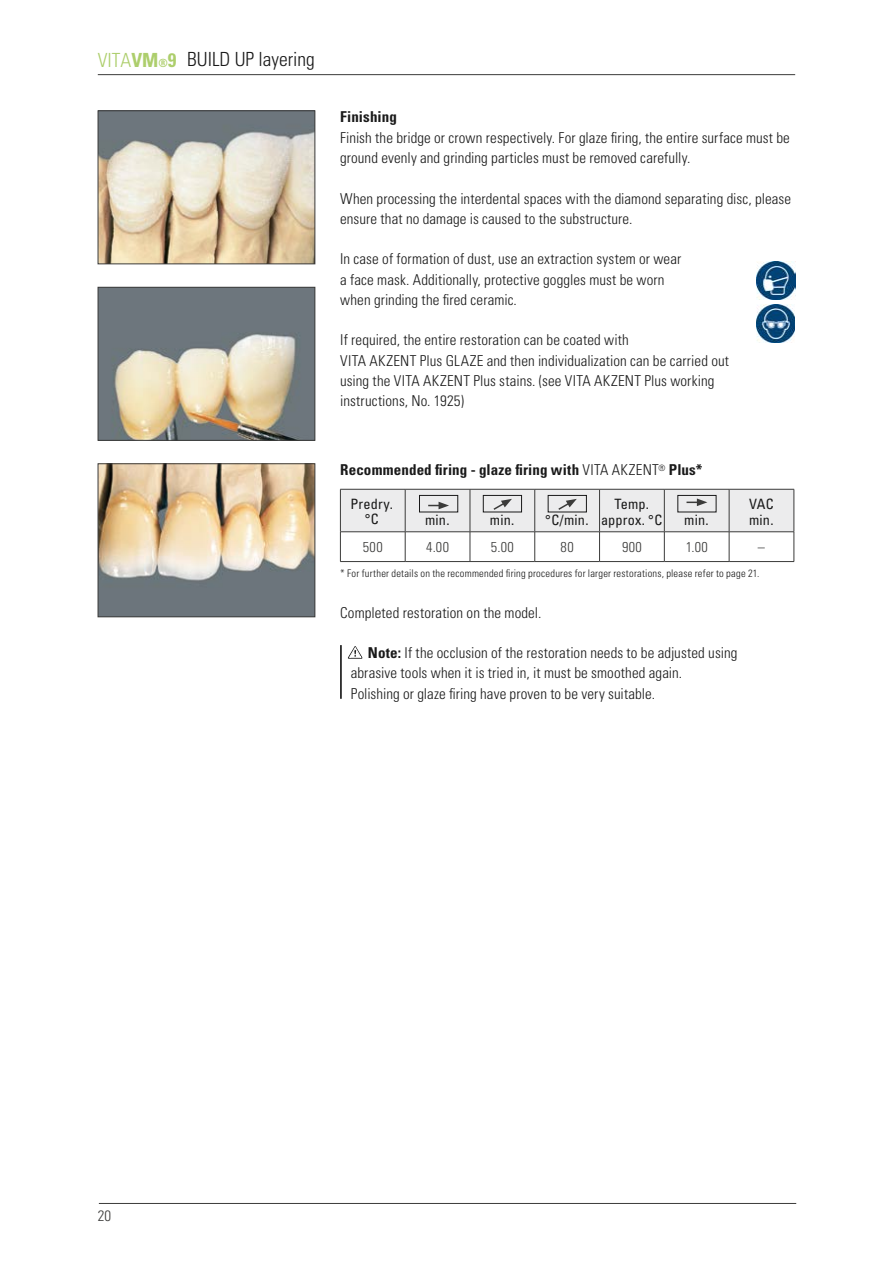
<style>
.page{position:relative;width:893px;height:1263px;background:#fff}
.page>*{position:absolute;margin:0;border:0;box-sizing:border-box;transform-origin:0 0}
.t1{font:300 condensed 19.5px "Univers LT";color:#1a1a1a}
.t2{font:300 condensed 19.5px "Univers LT";color:#adce6c}
.t3{font:300 condensed 15px/20.2px "Univers LT";letter-spacing:.01em;color:#1a1a1a}
.t4{font:700 condensed 15px "Univers LT";letter-spacing:.01em;color:#1a1a1a}
.t5{font:300 condensed 15px "Univers LT";color:#3b3b3a}
.t6{font:condensed 14.25px/16.5px "Univers LT";letter-spacing:.01em;color:#1a1a1a;text-align:center}
.t7{font:300 condensed 14.25px "Univers LT";letter-spacing:.03em;color:#3b3b3a}
.t8{font:300 condensed 10.5px "Univers LT";letter-spacing:.02em;color:#1a1a1a}
.s1{font-weight:700}
.s2{font-weight:700;font-size:11.25px}
.s3{font-weight:300}
</style>
<div class="page">
<hr style="left:99px;top:1203px;width:697px;height:1px;background:#3b3b3a">
<hr style="left:98px;top:74px;width:697px;height:1px;background:#3b3b3a">
<img style="left:100px;top:289px;width:213px;height:150px">
<div style="left:98px;top:287px;width:217px;height:154px;border:1px solid #3b3b3a"></div>
<img style="left:100px;top:465px;width:213px;height:150px">
<div style="left:98px;top:463px;width:217px;height:154px;border:1px solid #3b3b3a"></div>
<img style="left:100px;top:113px;width:213px;height:149px">
<div style="left:98px;top:111px;width:217px;height:153px;border:1px solid #3b3b3a"></div>
<img style="left:757px;top:261px;width:38px;height:38px">
<img style="left:757px;top:305px;width:38px;height:38px">
<hr style="left:340px;top:561px;width:65px;height:1px;background:#3b3b3a">
<hr style="left:405px;top:561px;width:65px;height:1px;background:#3b3b3a">
<hr style="left:470px;top:561px;width:65px;height:1px;background:#3b3b3a">
<hr style="left:535px;top:561px;width:65px;height:1px;background:#3b3b3a">
<hr style="left:600px;top:561px;width:64px;height:1px;background:#3b3b3a">
<hr style="left:664px;top:561px;width:65px;height:1px;background:#3b3b3a">
<hr style="left:729px;top:561px;width:65px;height:1px;background:#3b3b3a">
<svg style="left:340px;top:489px;width:455px;height:72px"></svg>
<hr style="left:340px;top:645px;width:2px;height:54px;background:#000">
<svg style="left:348px;top:646px;width:14px;height:13px"></svg>
<h1 class="t2" style="left:98px;top:48px;width:80px">VITA<span class="s1">VM</span><span class="s2">®</span><span class="s1">9</span></h1>
<h1 class="t1" style="left:187px;top:48px;width:129px">BUILD UP layering</h1>
<p class="t4" style="left:340px;top:108px;width:58px">Finishing</p>
<p class="t3" style="left:340px;top:127px;width:451px">Finish the bridge or crown respectively. For glaze firing, the entire surface must be ground evenly and grinding particles must be removed carefully.</p>
<p class="t3" style="left:340px;top:188px;width:452px">When processing the interdental spaces with the diamond separating disc, please ensure that no damage is caused to the substructure.</p>
<p class="t3" style="left:340px;top:249px;width:343px">In case of formation of dust, use an extraction system or wear a face mask. Additionally, protective goggles must be worn when grinding the fired ceramic.</p>
<p class="t3" style="left:340px;top:330px;width:390px">If required, the entire restoration can be coated with<br>VITA AKZENT Plus GLAZE and then individualization can be carried out using the VITA AKZENT Plus stains. (see VITA AKZENT Plus working instructions, No. 1925)</p>
<p class="t4" style="left:340px;top:461px;width:364px">Recommended firing - glaze firing with <span class="s3">VITA AKZENT</span><sup>®</sup> Plus*</p>
<p class="t6" style="left:350px;top:496px;width:44px;line-height:15px">Predry. °C</p>
<p class="t6" style="left:425px;top:512px;width:26px">min.</p>
<p class="t6" style="left:490px;top:512px;width:26px">min.</p>
<p class="t6" style="left:545px;top:512px;width:45px">°C/min.</p>
<p class="t6" style="left:601px;top:495px;width:63px">Temp. approx. °C</p>
<p class="t6" style="left:684px;top:512px;width:26px">min.</p>
<p class="t6" style="left:749px;top:495px;width:26px;text-align:left">VAC min.</p>
<p class="t7" style="left:363px;top:538px;width:21px">500</p>
<p class="t7" style="left:426px;top:538px;width:24px">4.00</p>
<p class="t7" style="left:491px;top:538px;width:24px">5.00</p>
<p class="t7" style="left:561px;top:538px;width:15px">80</p>
<p class="t7" style="left:622px;top:538px;width:21px">900</p>
<p class="t7" style="left:686px;top:538px;width:24px">1.00</p>
<p class="t7" style="left:758px;top:538px;width:9px">–</p>
<p class="t8" style="left:340px;top:567px;width:421px">* For further details on the recommended firing procedures for larger restorations, please refer to page 21.</p>
<p class="t3" style="left:340px;top:602px;width:203px">Completed restoration on the model.</p>
<p class="t3" style="left:351px;top:643px;width:388px;text-indent:17px"><span class="s1">Note:</span> If the occlusion of the restoration needs to be adjusted using abrasive tools when it is tried in, it must be smoothed again.<br>Polishing or glaze firing have proven to be very suitable.</p>
<p class="t5" style="left:98px;top:1206px;width:15px">20</p>
</div>
